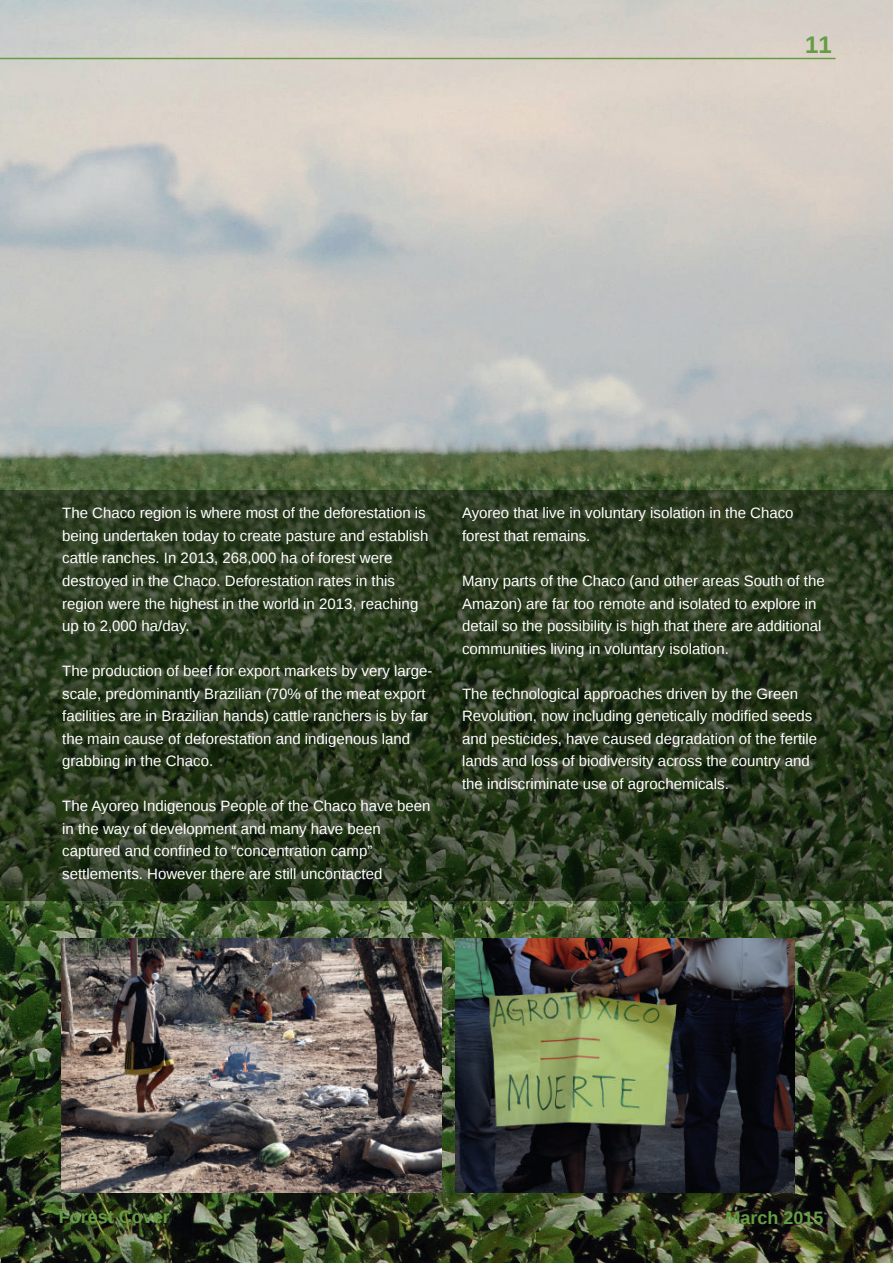
<style>
.page{position:relative;width:893px;height:1263px;background:#fff}
.page>*{position:absolute;margin:0;border:0;box-sizing:border-box;transform-origin:0 0}
.t1{font:700 24px "Liberation Sans";color:#649d44}
.t2{font:700 18px "Liberation Sans";color:#649d44}
.t3{font:15px/22.5px "Liberation Sans";color:#fff}
</style>
<div class="page">
<img style="left:0;top:0;width:893px;height:1263px">
<div style="left:0;top:490px;width:893px;height:411px;background:#000001;opacity:.4"></div>
<hr style="left:0;top:58px;width:836px;height:1px;background:#649d44">
<img style="left:62px;top:938px;width:380px;height:254px">
<img style="left:455px;top:938px;width:340px;height:255px">
<h1 class="t1" style="left:805px;top:32px;width:28px">11</h1>
<p class="t3" style="left:62px;top:502px;width:368px">The Chaco region is where most of the deforestation is being undertaken today to create pasture and establish cattle ranches. In 2013, 268,000 ha of forest were destroyed in the Chaco. Deforestation rates in this region were the highest in the world in 2013, reaching up to 2,000 ha/day.</p>
<p class="t3" style="left:62px;top:659px;width:372px">The production of beef for export markets by very large&shy;scale, predominantly Brazilian (70% of the meat export facilities are in Brazilian hands) cattle ranchers is by far the main cause of deforestation and indigenous land grabbing in the Chaco.</p>
<p class="t3" style="left:62px;top:794px;width:370px">The Ayoreo Indigenous People of the Chaco have been in the way of development and many have been captured and confined to “concentration camp” settlements. However there are still uncontacted</p>
<p class="t3" style="left:462px;top:502px;width:333px">Ayoreo that live in voluntary isolation in the Chaco forest that remains.</p>
<p class="t3" style="left:462px;top:569px;width:364px">Many parts of the Chaco (and other areas South of the Amazon) are far too remote and isolated to explore in detail so the possibility is high that there are additional communities living in voluntary isolation.</p>
<p class="t3" style="left:462px;top:682px;width:357px">The technological approaches driven by the Green Revolution, now including genetically modified seeds and pesticides, have caused degradation of the fertile lands and loss of biodiversity across the country and the indiscriminate use of agrochemicals.</p>
<p class="t2" style="left:59px;top:1207px;width:113px">Forest Cover</p>
<p class="t2" style="left:725px;top:1207px;width:100px">March 2015</p>
</div>
